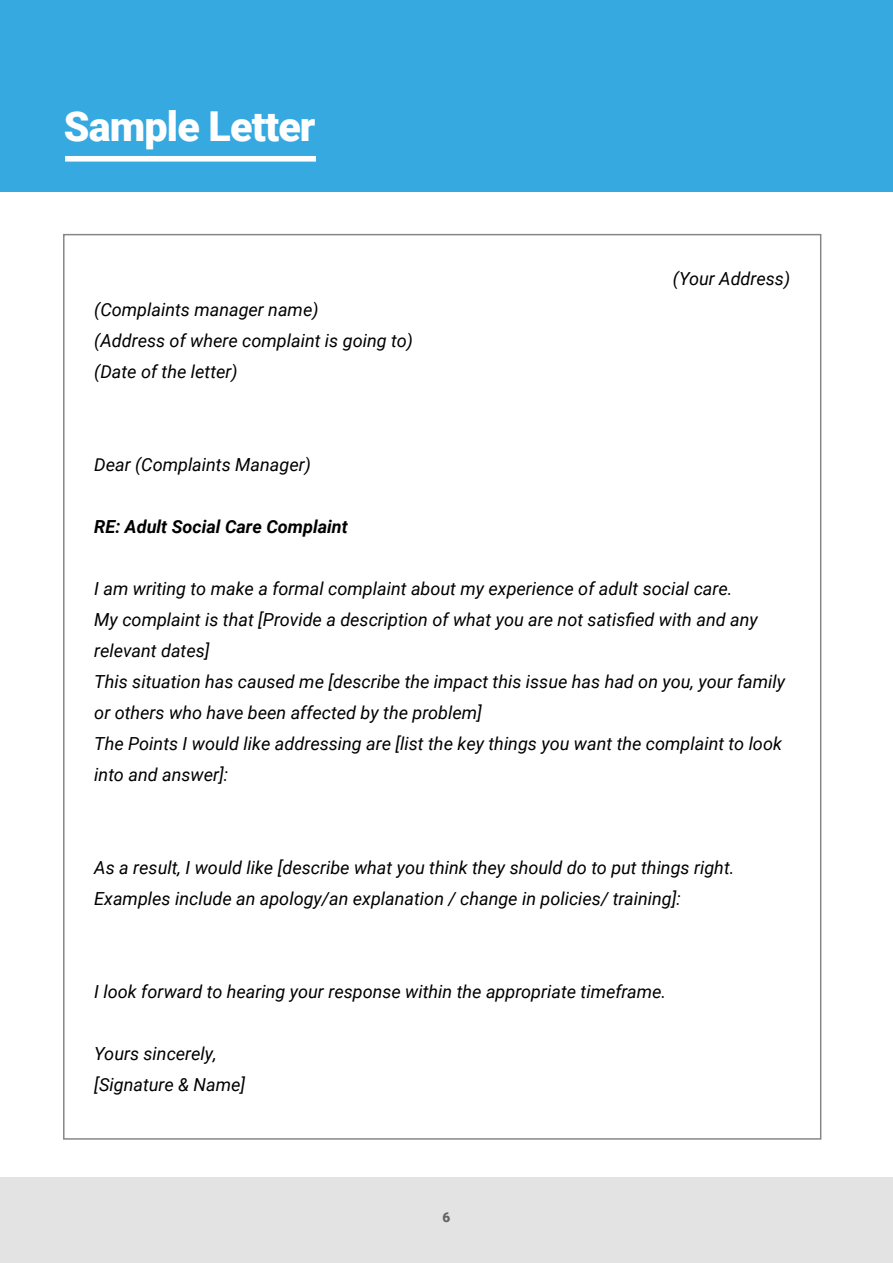
<style>
.page{position:relative;width:893px;height:1263px;background:#fff}
.page>*{position:absolute;margin:0;border:0;box-sizing:border-box;transform-origin:0 0}
.t1{font:900 41.25px "Roboto";letter-spacing:-.02em;color:#fff}
.t2{font:italic 18px/31px "Roboto";color:#000}
.t3{font:italic 700 18px "Roboto";color:#000}
.t4{font:900 13.5px "Roboto";color:#646363}
</style>
<div class="page">
<div style="left:0;top:1178px;width:893px;height:85px;background:#e4e3e4"></div>
<div style="left:0;top:0;width:893px;height:191px;background:#36a9e1"></div>
<div style="left:65px;top:156px;width:251px;height:6px;background:#fff"></div>
<h1 class="t1" style="left:64px;top:97px;width:253px">Sample Letter</h1>
<p class="t2" style="left:94px;top:294px;width:320px">(Complaints manager name)<br>(Address of where complaint is going to) (Date of the letter)</p>
<p class="t2" style="left:94px;top:449px;width:218px">Dear (Complaints Manager)</p>
<p class="t3" style="left:94px;top:514px;width:255px">RE: Adult Social Care Complaint</p>
<p class="t2" style="left:673px;top:263px;width:119px">(Your Address)</p>
<p class="t2" style="left:94px;top:573px;width:692px">I am writing to make a formal complaint about my experience of adult social care.<br>My complaint is that [Provide a description of what you are not satisfied with and any relevant dates]<br>This situation has caused me [describe the impact this issue has had on you, your family or others who have been affected by the problem]<br>The Points I would like addressing are [list the key things you want the complaint to look into and answer]:</p>
<p class="t2" style="left:94px;top:852px;width:642px">As a result, I would like [describe what you think they should do to put things right.<br>Examples include an apology/an explanation / change in policies/ training]:</p>
<p class="t2" style="left:94px;top:976px;width:573px">I look forward to hearing your response within the appropriate timeframe.</p>
<p class="t2" style="left:94px;top:1038px;width:152px">Yours sincerely, [Signature &amp; Name]</p>
<p class="t4" style="left:443px;top:1207px;width:9px">6</p>
</div>
